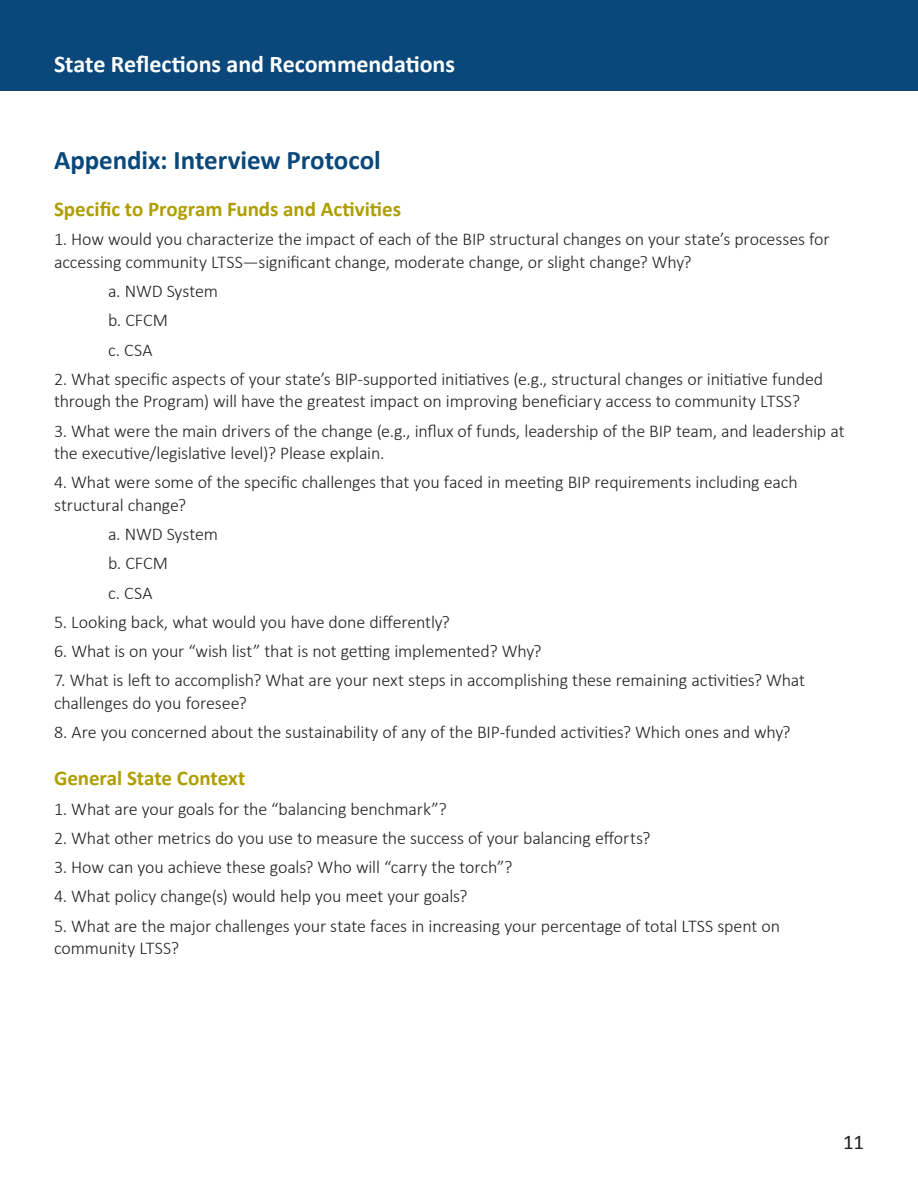
<style>
.page{position:relative;width:918px;height:1188px;background:#fff}
.page>*{position:absolute;margin:0;border:0;box-sizing:border-box;transform-origin:0 0}
.Level1_head{font:700 27px "Calibri";letter-spacing:-.005em;color:#0a487b}
.t1{font:700 24px "Calibri";letter-spacing:-.005em;color:#fff}
.Level1_head-2{font:700 21px "Calibri";color:#ae9e01}
.t2{font:21px "Calibri";color:#231f20}
.Body{font:300 18px/22.5px "Calibri";letter-spacing:-.01em;color:#231f20}
</style>
<div class="page">
<div style="left:0;top:0;width:918px;height:91px;background:#0a487b"></div>
<h2 class="t1" style="left:54px;top:49px;width:403px">State Reflections and Recommendations</h2>
<p class="Level1_head" style="left:54px;top:143px;width:328px">Appendix: Interview Protocol</p>
<p class="Level1_head-2" style="left:54px;top:196px;width:349px">Specific to Program Funds and Activities</p>
<p class="Body" style="left:54px;top:228px;width:777px">1. How would you characterize the impact of each of the BIP structural changes on your state’s processes for accessing community LTSS—significant change, moderate change, or slight change? Why?</p>
<p class="Body" style="left:108px;top:280px;width:112px">a. NWD System</p>
<p class="Body" style="left:108px;top:309px;width:61px">b. CFCM</p>
<p class="Body" style="left:108px;top:338px;width:46px">c. CSA</p>
<p class="Body" style="left:54px;top:367px;width:771px">2. What specific aspects of your state’s BIP-supported initiatives (e.g., structural changes or initiative funded through the Program) will have the greatest impact on improving beneficiary access to community LTSS?</p>
<p class="Body" style="left:54px;top:419px;width:792px">3. What were the main drivers of the change (e.g., influx of funds, leadership of the BIP team, and leadership at the executive/legislative level)? Please explain.</p>
<p class="Body" style="left:54px;top:471px;width:745px">4. What were some of the specific challenges that you faced in meeting BIP requirements including each structural change?</p>
<p class="Body" style="left:108px;top:523px;width:112px">a. NWD System</p>
<p class="Body" style="left:108px;top:552px;width:61px">b. CFCM</p>
<p class="Body" style="left:108px;top:581px;width:46px">c. CSA</p>
<p class="Body" style="left:54px;top:610px;width:397px">5. Looking back, what would you have done differently?</p>
<p class="Body" style="left:54px;top:640px;width:489px">6. What is on your “wish list” that is not getting implemented? Why?</p>
<p class="Body" style="left:54px;top:669px;width:753px">7. What is left to accomplish? What are your next steps in accomplishing these remaining activities? What challenges do you foresee?</p>
<p class="Body" style="left:54px;top:721px;width:738px">8. Are you concerned about the sustainability of any of the BIP-funded activities? Which ones and why?</p>
<p class="Level1_head-2" style="left:54px;top:765px;width:193px">General State Context</p>
<p class="Body" style="left:54px;top:797px;width:394px">1. What are your goals for the “balancing benchmark”?</p>
<p class="Body" style="left:54px;top:826px;width:598px">2. What other metrics do you use to measure the success of your balancing efforts?</p>
<p class="Body" style="left:54px;top:856px;width:460px">3. How can you achieve these goals? Who will “carry the torch”?</p>
<p class="Body" style="left:54px;top:885px;width:415px">4. What policy change(s) would help you meet your goals?</p>
<p class="Body" style="left:54px;top:914px;width:728px">5. What are the major challenges your state faces in increasing your percentage of total LTSS spent on community LTSS?</p>
<p class="t2" style="left:843px;top:1129px;width:22px">11</p>
</div>
